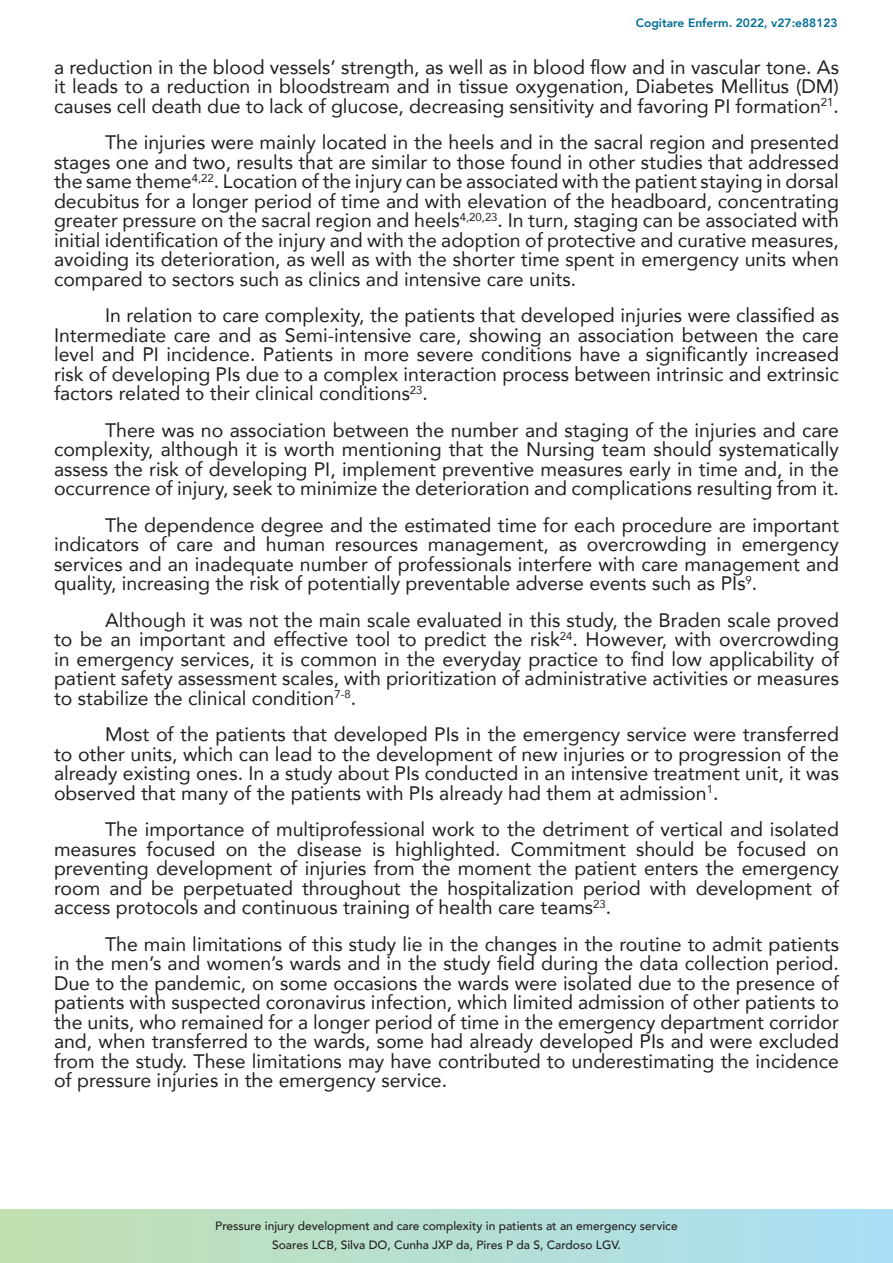
<style>
.page{position:relative;width:893px;height:1263px;background:#fff}
.page>*{position:absolute;margin:0;border:0;box-sizing:border-box;transform-origin:0 0}
.TEXTO{font:19.5px/19.5px "Avenir";color:#231f20;text-align:justify}
.t1{font:500 12px/18.6px "Avenir";color:#231f20;text-align:center}
.t2{font:800 12px "Avenir";color:#006c95}
</style>
<div class="page">
<svg style="left:0;top:1209px;width:893px;height:54px;background:#b6dfd2"></svg>
<p class="t2" style="left:636px;top:12px;width:203px">Cogitare Enferm. 2022, v27:e88123</p>
<p class="TEXTO" style="left:54px;top:56px;width:786px">a reduction in the blood vessels’ strength, as well as in blood flow and in vascular tone. As it leads to a reduction in bloodstream and in tissue oxygenation, Diabetes Mellitus (DM) causes cell death due to lack of glucose, decreasing sensitivity and favoring PI formation<sup>21</sup>.</p>
<p class="TEXTO" style="left:54px;top:132px;width:787px;text-indent:51px">The injuries were mainly located in the heels and in the sacral region and presented stages one and two, results that are similar to those found in other studies that addressed the same theme<sup>4,22</sup>. Location of the injury can be associated with the patient staying in dorsal decubitus for a longer period of time and with elevation of the headboard, concentrating greater pressure on the sacral region and heels<sup>4,20,23</sup>. In turn, staging can be associated with initial identification of the injury and with the adoption of protective and curative measures, avoiding its deterioration, as well as with the shorter time spent in emergency units when compared to sectors such as clinics and intensive care units.</p>
<p class="TEXTO" style="left:54px;top:305px;width:786px;text-indent:51px">In relation to care complexity, the patients that developed injuries were classified as Intermediate care and as Semi-intensive care, showing an association between the care level and PI incidence. Patients in more severe conditions have a significantly increased risk of developing PIs due to a complex interaction process between intrinsic and extrinsic factors related to their clinical conditions<sup>23</sup>.</p>
<p class="TEXTO" style="left:54px;top:419px;width:786px;text-indent:51px">There was no association between the number and staging of the injuries and care complexity, although it is worth mentioning that the Nursing team should systematically assess the risk of developing PI, implement preventive measures early in time and, in the occurrence of injury, seek to minimize the deterioration and complications resulting from it.</p>
<p class="TEXTO" style="left:54px;top:514px;width:786px;text-indent:51px">The dependence degree and the estimated time for each procedure are important indicators of care and human resources management, as overcrowding in emergency services and an inadequate number of professionals interfere with care management and quality, increasing the risk of potentially preventable adverse events such as PIs<sup>9</sup>.</p>
<p class="TEXTO" style="left:54px;top:609px;width:786px;text-indent:51px">Although it was not the main scale evaluated in this study, the Braden scale proved to be an important and effective tool to predict the risk<sup>24</sup>. However, with overcrowding in emergency services, it is common in the everyday practice to find low applicability of patient safety assessment scales, with prioritization of administrative activities or measures to stabilize the clinical condition<sup>7-8</sup>.</p>
<p class="TEXTO" style="left:54px;top:724px;width:786px;text-indent:51px">Most of the patients that developed PIs in the emergency service were transferred to other units, which can lead to the development of new injuries or to progression of the already existing ones. In a study about PIs conducted in an intensive treatment unit, it was observed that many of the patients with PIs already had them at admission<sup>1</sup>.</p>
<p class="TEXTO" style="left:54px;top:819px;width:786px;text-indent:51px">The importance of multiprofessional work to the detriment of vertical and isolated measures focused on the disease is highlighted. Commitment should be focused on preventing development of injuries from the moment the patient enters the emergency room and be perpetuated throughout the hospitalization period with development of access protocols and continuous training of health care teams<sup>23</sup>.</p>
<p class="TEXTO" style="left:54px;top:933px;width:786px;text-indent:51px">The main limitations of this study lie in the changes in the routine to admit patients in the men’s and women’s wards and in the study field during the data collection period.<br>Due to the pandemic, on some occasions the wards were isolated due to the presence of patients with suspected coronavirus infection, which limited admission of other patients to the units, who remained for a longer period of time in the emergency department corridor and, when transferred to the wards, some had already developed PIs and were excluded from the study. These limitations may have contributed to underestimating the incidence of pressure injuries in the emergency service.</p>
<p class="t1" style="left:215px;top:1216px;width:464px">Pressure injury development and care complexity in patients at an emergency service<br>Soares LCB, Silva DO, Cunha JXP da, Pires P da S, Cardoso LGV.</p>
</div>
